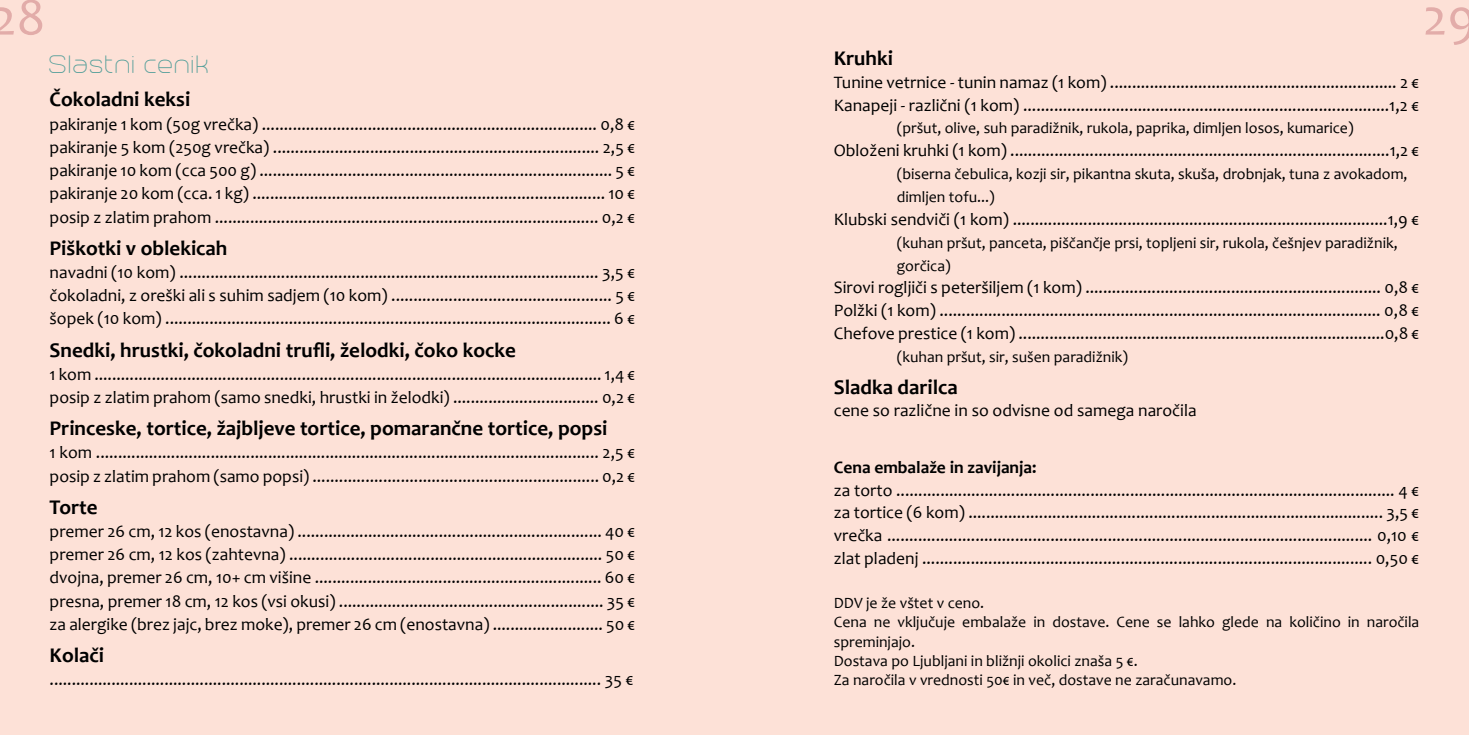
<style>
.page{position:relative;width:1469px;height:735px;background:#fff}
.page>*{position:absolute;margin:0;border:0;box-sizing:border-box;transform-origin:0 0}
.t1{font:52.5px "Candara";color:#e2aca9}
.t2{font:100 31.5px "Trench";color:#529e99}
.t3{font:700 21px "Candara";color:#000}
.t4{font:17.5px/23.3px "Candara";color:#000;text-align:justify}
.t5{font:700 17.5px "Candara";color:#000}
.t6{font:15.75px/19.2px "Candara";color:#000}
</style>
<div class="page">
<div style="left:0;top:0;width:1468px;height:734px;background:#fde1d7"></div>
<h1 class="t1" style="left:-8px;top:-15px;width:55px">28</h1>
<h1 class="t1" style="left:1422px;top:-15px;width:55px">29</h1>
<h2 class="t2" style="left:50px;top:50px;width:163px">Slastni cenik</h2>
<p class="t3" style="left:50px;top:86px;width:142px">Čokoladni keksi</p>
<p class="t4" style="left:50px;top:112px;width:587px">pakiranje 1 kom (50g vrečka) ............................................................................ 0,8 € pakiranje 5 kom (250g vrečka) .......................................................................... 2,5 € pakiranje 10 kom (cca 500 g) ................................................................................ 5 € pakiranje 20 kom (cca. 1 kg) ................................................................................ 10 € posip z zlatim prahom ....................................................................................... 0,2 €</p>
<p class="t3" style="left:50px;top:234px;width:179px">Piškotki v oblekicah</p>
<p class="t4" style="left:50px;top:260px;width:587px">navadni (10 kom) ............................................................................................... 3,5 € čokoladni, z oreški ali s suhim sadjem (10 kom) .................................................. 5 € šopek (10 kom) ..................................................................................................... 6 €</p>
<p class="t3" style="left:50px;top:336px;width:468px">Snedki, hrustki, čokoladni trufli, želodki, čoko kocke</p>
<p class="t4" style="left:50px;top:362px;width:587px">1 kom ................................................................................................................... 1,4 € posip z zlatim prahom (samo snedki, hrustki in želodki) ................................. 0,2 €</p>
<p class="t3" style="left:50px;top:415px;width:559px">Princeske, tortice, žajbljeve tortice, pomarančne tortice, popsi</p>
<p class="t4" style="left:50px;top:440px;width:587px">1 kom .................................................................................................................. 2,5 € posip z zlatim prahom (samo popsi) ................................................................. 0,2 €</p>
<p class="t3" style="left:50px;top:493px;width:50px">Torte</p>
<p class="t4" style="left:50px;top:519px;width:587px">premer 26 cm, 12 kos (enostavna) ..................................................................... 40 € premer 26 cm, 12 kos (zahtevna) ....................................................................... 50 € dvojna, premer 26 cm, 10+ cm višine ................................................................. 60 € presna, premer 18 cm, 12 kos (vsi okusi) ............................................................ 35 € za alergike (brez jajc, brez moke), premer 26 cm (enostavna) ......................... 50 €</p>
<p class="t3" style="left:50px;top:641px;width:56px">Kolači</p>
<p class="t4" style="left:50px;top:667px;width:585px">............................................................................................................................. 35 €</p>
<p class="t3" style="left:833px;top:45px;width:61px">Kruhki</p>
<p class="t4" style="left:833px;top:70px;width:587px;line-height:22.8px">Tunine vetrnice - tunin namaz (1 kom) ................................................................. 2 €<br>Kanapeji - različni (1 kom) ...................................................................................1,2 €</p>
<p class="t6" style="left:896px;top:118px;width:458px">(pršut, olive, suh paradižnik, rukola, paprika, dimljen losos, kumarice)</p>
<p class="t4" style="left:833px;top:139px;width:587px">Obloženi kruhki (1 kom) ......................................................................................1,2 €</p>
<p class="t6" style="left:896px;top:162px;width:512px;line-height:22.8px">(biserna čebulica, kozji sir, pikantna skuta, skuša, drobnjak, tuna z avokadom, dimljen tofu...)</p>
<p class="t4" style="left:833px;top:207px;width:587px">Klubski sendviči (1 kom) .....................................................................................1,9 €</p>
<p class="t6" style="left:896px;top:231px;width:502px;line-height:22.8px">(kuhan pršut, panceta, piščančje prsi, topljeni sir, rukola, češnjev paradižnik, gorčica)</p>
<p class="t4" style="left:833px;top:276px;width:587px;line-height:22.8px">Sirovi rogljiči s peteršiljem (1 kom) ................................................................... 0,8 € Polžki (1 kom) .................................................................................................... 0,8 € Chefove prestice (1 kom) ...................................................................................0,8 €</p>
<p class="t6" style="left:896px;top:347px;width:233px">(kuhan pršut, sir, sušen paradižnik)</p>
<p class="t3" style="left:833px;top:373px;width:126px">Sladka darilca</p>
<p class="t4" style="left:833px;top:398px;width:364px">cene so različne in so odvisne od samega naročila</p>
<p class="t5" style="left:833px;top:455px;width:204px">Cena embalaže in zavijanja:</p>
<p class="t4" style="left:833px;top:478px;width:587px;line-height:22.8px">za torto ................................................................................................................. 4 € za tortice (6 kom) .............................................................................................. 3,5 € vrečka .............................................................................................................. 0,10 € zlat pladenj ...................................................................................................... 0,50 €</p>
<p class="t6" style="left:833px;top:592px;width:587px">DDV je že vštet v ceno.<br>Cena ne vključuje embalaže in dostave. Cene se lahko glede na količino in naročila spreminjajo.<br>Dostava po Ljubljani in bližnji okolici znaša 5 €.<br>Za naročila v vrednosti 50€ in več, dostave ne zaračunavamo.</p>
</div>
